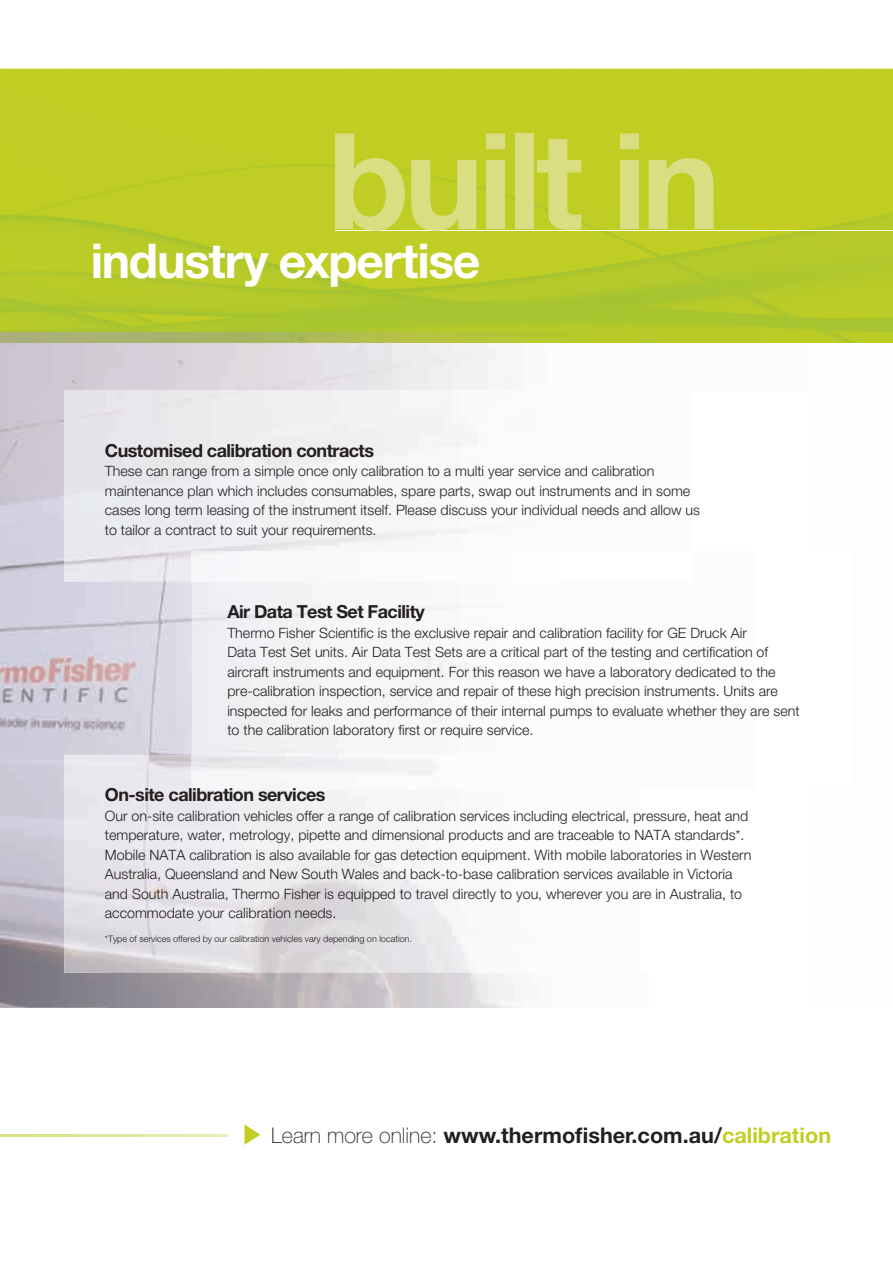
<style>
.page{position:relative;width:893px;height:1263px;background:#fff}
.page>*{position:absolute;margin:0;border:0;box-sizing:border-box;transform-origin:0 0}
.t1{font:700 133.65px "Helvetica Neue LT Std";letter-spacing:-.04em;color:#d8de81}
.t2{font:700 48px "Helvetica Neue LT Std";letter-spacing:-.025em;color:#fff}
.t3{font:700 21.6px "Helvetica Neue LT Std";color:#231f20}
.t4{font:700 18px "Helvetica Neue LT Std";letter-spacing:-.03em;color:#231f20}
.t5{font:300 14.25px/19.5px "Helvetica Neue LT Std";color:#231f20}
.t6{font:300 9px "Helvetica Neue LT Std";color:#231f20}
.s1{font-weight:100}
.s2{color:#c1ce23}
</style>
<div class="page">
<img style="left:0;top:69px;width:893px;height:273px">
<img style="left:0;top:342px;width:107px;height:666px">
<img style="left:107px;top:342px;width:702px;height:48px">
<img style="left:107px;top:582px;width:85px;height:173px">
<img style="left:64px;top:390px;width:406px;height:192px">
<img style="left:64px;top:755px;width:414px;height:218px">
<img style="left:192px;top:552px;width:310px;height:30px">
<img style="left:192px;top:755px;width:286px;height:34px">
<hr style="left:336px;top:230px;width:557px;height:1px;background:#fff">
<svg style="left:0;top:1135px;width:227px;height:1px"></svg>
<svg style="left:244px;top:1124px;width:16px;height:21px"></svg>
<h1 class="t1" style="left:328px;top:99px;width:394px">built in</h1>
<h2 class="t2" style="left:91px;top:231px;width:391px">industry expertise</h2>
<p class="t4" style="left:105px;top:439px;width:271px">Customised calibration contracts</p>
<p class="t5" style="left:105px;top:461px;width:597px">These can range from a simple once only calibration to a multi year service and calibration maintenance plan which includes consumables, spare parts, swap out instruments and in some cases long term leasing of the instrument itself. Please discuss your individual needs and allow us to tailor a contract to suit your requirements.</p>
<p class="t4" style="left:227px;top:601px;width:199px">Air Data Test Set Facility</p>
<p class="t5" style="left:227px;top:623px;width:574px">Thermo Fisher Scientific is the exclusive repair and calibration facility for GE Druck Air<br>Data Test Set units. Air Data Test Sets are a critical part of the testing and certification of aircraft instruments and equipment. For this reason we have a laboratory dedicated to the pre-calibration inspection, service and repair of these high precision instruments. Units are inspected for leaks and performance of their internal pumps to evaluate whether they are sent to the calibration laboratory first or require service.</p>
<p class="t4" style="left:105px;top:784px;width:222px">On-site calibration services</p>
<p class="t5" style="left:105px;top:806px;width:648px">Our on-site calibration vehicles offer a range of calibration services including electrical, pressure, heat and temperature, water, metrology, pipette and dimensional products and are traceable to NATA standards*.<br>Mobile NATA calibration is also available for gas detection equipment. With mobile laboratories in Western Australia, Queensland and New South Wales and back-to-base calibration services available in Victoria and South Australia, Thermo Fisher is equipped to travel directly to you, wherever you are in Australia, to accommodate your calibration needs.</p>
<p class="t6" style="left:105px;top:933px;width:309px">*Type of services offered by our calibration vehicles vary depending on location.</p>
<h3 class="t3" style="left:271px;top:1122px;width:562px"><span class="s1">Learn more online:</span> www.thermofisher.com.au/<span class="s2">calibration</span></h3>
</div>
